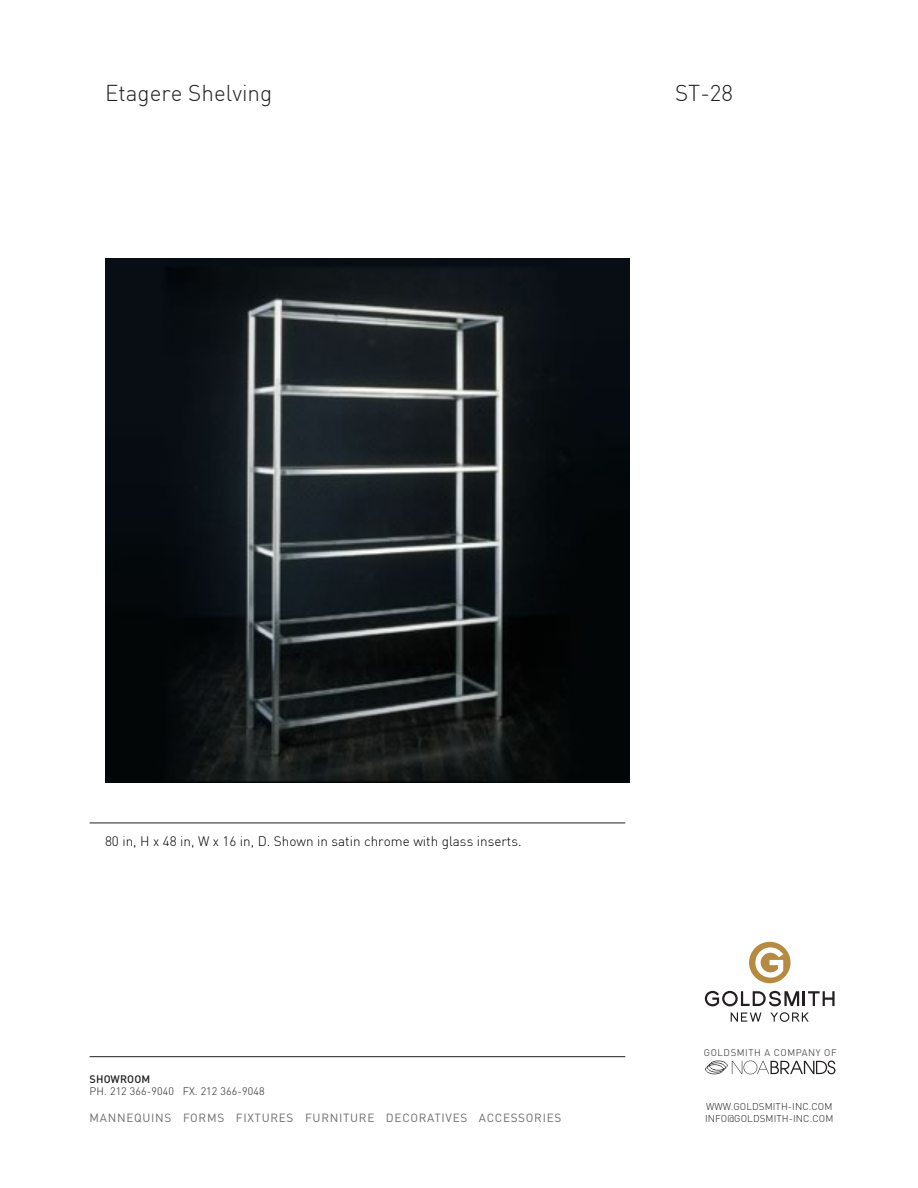
<style>
.page{position:relative;width:918px;height:1188px;background:#fff}
.page>*{position:absolute;margin:0;border:0;box-sizing:border-box;transform-origin:0 0}
.t1{font:300 22.5px "DIN Pro";color:#231f20}
.t2{font:300 13.5px "DIN Pro";color:#000}
.t3{font:11.7px "DIN";letter-spacing:.06em;color:#6c6d70}
.t4{font:300 10.8px "DIN";letter-spacing:.01em;color:#231f20}
.t5{font:500 10.8px "DIN";letter-spacing:.01em;color:#231f20}
.t6{font:300 9.75px "DIN";letter-spacing:.01em;color:#231f20}
.t7{font:300 9.6px "DIN";letter-spacing:.06em;color:#231f20}
</style>
<div class="page">
<hr style="left:90px;top:823px;width:535px;height:1px;background:#231f20">
<hr style="left:90px;top:1056px;width:535px;height:1px;background:#231f20">
<div style="left:749px;top:942px;width:42px;height:41px;background:#b68b41;border-radius:50%"></div>
<svg style="left:705px;top:991px;width:130px;height:15px"></svg>
<svg style="left:731px;top:1013px;width:30px;height:9px"></svg>
<svg style="left:770px;top:1012px;width:39px;height:10px"></svg>
<svg style="left:755px;top:947px;width:28px;height:31px"></svg>
<svg style="left:705px;top:1061px;width:130px;height:13px"></svg>
<img style="left:105px;top:258px;width:525px;height:525px">
<h1 class="t1" style="left:105px;top:83px;width:169px">Etagere Shelving</h1>
<h1 class="t1" style="left:675px;top:83px;width:60px">ST-28</h1>
<p class="t2" style="left:105px;top:836px;width:418px">80 in, H x 48 in, W x 16 in, D. Shown in satin chrome with glass inserts.</p>
<p class="t5" style="left:90px;top:1072px;width:62px">SHOWROOM</p>
<p class="t4" style="left:90px;top:1085px;width:177px">PH. 212 366-9040 FX. 212 366-9048</p>
<p class="t3" style="left:90px;top:1110px;width:473px">MANNEQUINS FORMS FIXTURES FURNITURE DECORATIVES ACCESSORIES</p>
<p class="t7" style="left:704px;top:1047px;width:134px">GOLDSMITH A COMPANY OF</p>
<p class="t6" style="left:706px;top:1100px;width:128px">WWW.GOLDSMITH-INC.COM</p>
<p class="t6" style="left:705px;top:1112px;width:130px">INFO@GOLDSMITH-INC.COM</p>
</div>
